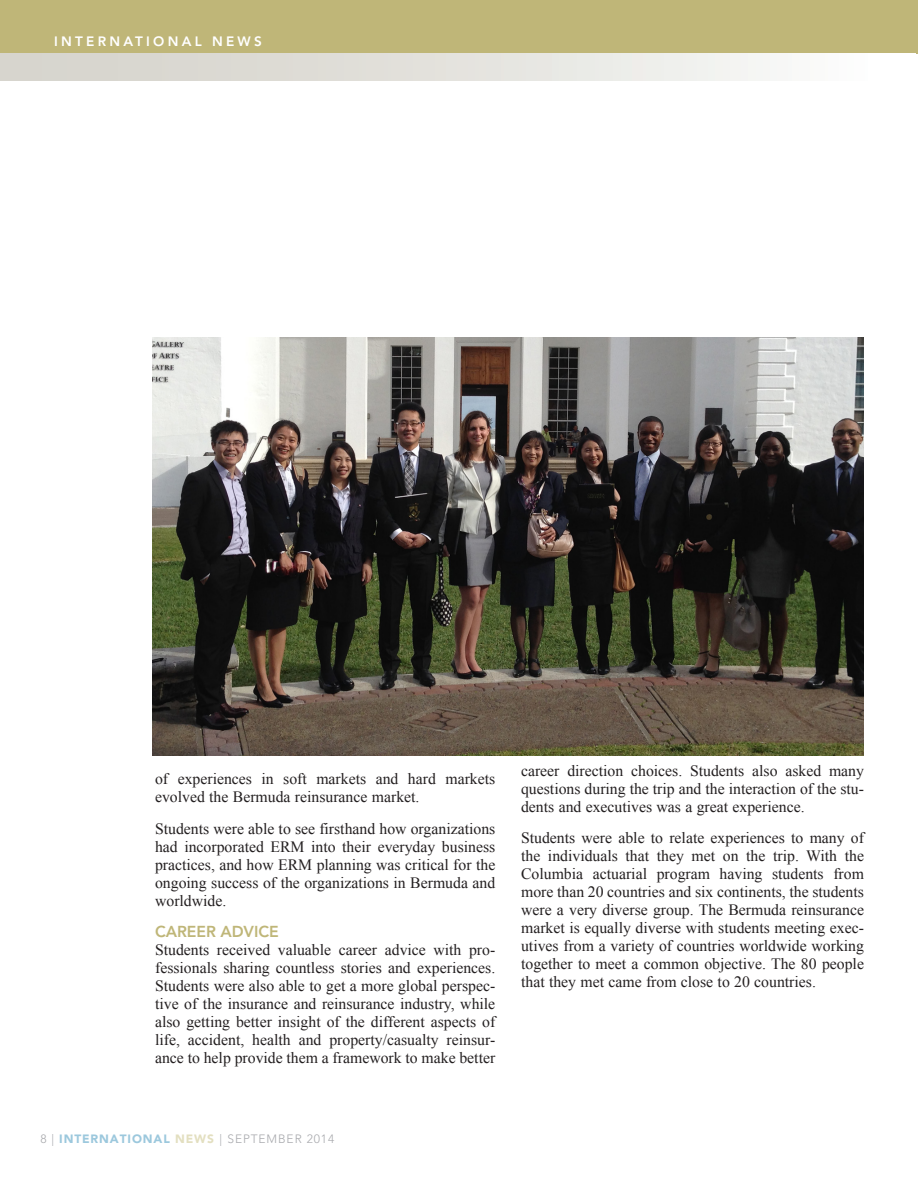
<style>
.page{position:relative;width:918px;height:1188px;background:#fff}
.page>*{position:absolute;margin:0;border:0;box-sizing:border-box;transform-origin:0 0}
.Body-no_indent{font:15.75px/18px "Times New Roman";color:#231f20;text-align:justify}
.Subtitle{font:800 15.75px "Avenir LT Std";letter-spacing:-.005em;color:#bfb678}
.t1{font:800 13.5px "Avenir LT Std";letter-spacing:.24em;color:#fff}
.t2{font:300 12px "Avenir LT Std";letter-spacing:.075em;color:#a8a9ad}
.s1{font-weight:900;color:#9cc8dd}
.s2{font-weight:900;color:#e3dfc0}
</style>
<div class="page">
<div style="left:0;top:0;width:918px;height:54px;background:#bfb678"></div>
<div style="left:0;top:54px;width:915px;height:27px;background:linear-gradient(to right,#d1cfc7,#fcfcfc)"></div>
<img style="left:152px;top:338px;width:712px;height:417px">
<p class="t1" style="left:54px;top:33px;width:209px">INTERNATIONAL NEWS</p>
<p class="Body-no_indent" style="left:155px;top:770px;width:342px">of experiences in soft markets and hard markets evolved the Bermuda reinsurance market.</p>
<p class="Body-no_indent" style="left:155px;top:819px;width:342px">Students were able to see firsthand how organizations had incorporated ERM into their everyday business practices, and how ERM planning was critical for the ongoing success of the organizations in Bermuda and worldwide.</p>
<p class="Subtitle" style="left:155px;top:922px;width:125px">CAREER ADVICE</p>
<p class="Body-no_indent" style="left:155px;top:941px;width:342px">Students received valuable career advice with pro&shy;fessionals sharing countless stories and experiences.<br>Students were also able to get a more global perspec&shy;tive of the insurance and reinsurance industry, while also getting better insight of the different aspects of life, accident, health and property/casualty reinsur&shy;ance to help provide them a framework to make better</p>
<p class="Body-no_indent" style="left:521px;top:761px;width:344px">career direction choices. Students also asked many questions during the trip and the interaction of the stu&shy;dents and executives was a great experience.</p>
<p class="Body-no_indent" style="left:521px;top:829px;width:344px">Students were able to relate experiences to many of the individuals that they met on the trip. With the Columbia actuarial program having students from more than 20 countries and six continents, the students were a very diverse group. The Bermuda reinsurance market is equally diverse with students meeting exec&shy;utives from a variety of countries worldwide working together to meet a common objective. The 80 people that they met came from close to 20 countries.</p>
<p class="t2" style="left:40px;top:1132px;width:295px">8 | <span class="s1">INTERNATIONAL</span> <span class="s2">NEWS</span> | SEPTEMBER 2014</p>
</div>
